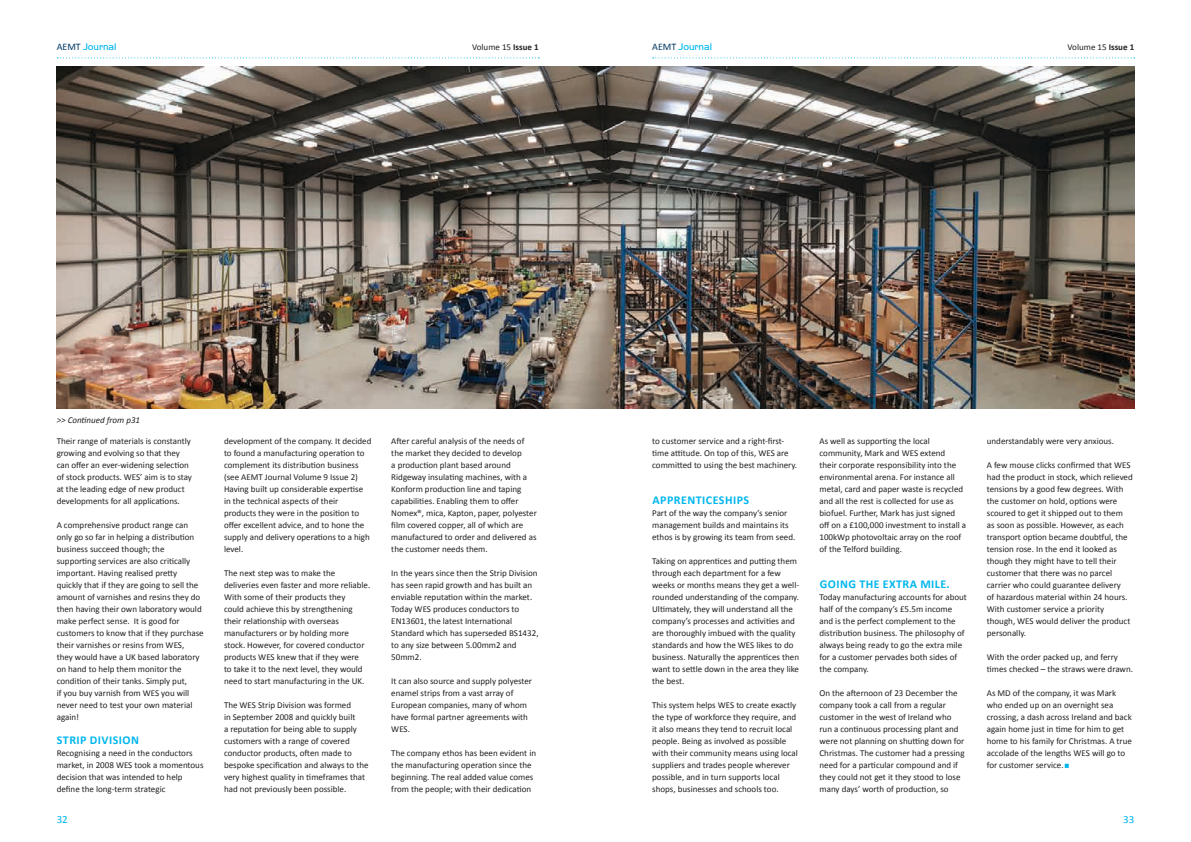
<style>
.page{position:relative;width:1191px;height:842px;background:#fff}
.page>*{position:absolute;margin:0;border:0;box-sizing:border-box;transform-origin:0 0}
.t1{font:700 12px "Calibri";letter-spacing:.04em;color:#00b6ef}
.t2{font:11px "Calibri";color:#00b6ef}
.t3{font:300 10px "Handel Gothic EF";color:#00b6ef}
.t4{font:9px/12px "Calibri";color:#231f20}
.t5{font:italic 9px "Calibri";color:#231f20}
.s1{font-family:"Calibri";font-weight:400;color:#003863}
.s2{font-weight:700}
.s3{color:#00b6ef}
</style>
<div class="page">
<svg style="left:57px;top:57px;width:482px;height:1px"></svg>
<svg style="left:652px;top:57px;width:482px;height:1px"></svg>
<img style="left:57px;top:67px;width:1077px;height:341px">
<p class="t3" style="left:57px;top:41px;width:61px"><span class="s1">AEMT</span> Journal</p>
<p class="t4" style="left:472px;top:41px;width:68px">Volume 15 <span class="s2">Issue 1</span></p>
<p class="t3" style="left:652px;top:41px;width:61px"><span class="s1">AEMT</span> Journal</p>
<p class="t4" style="left:1067px;top:41px;width:68px">Volume 15 <span class="s2">Issue 1</span></p>
<p class="t5" style="left:57px;top:414px;width:85px">&gt;&gt; Continued from p31</p>
<p class="t4" style="left:57px;top:435px;width:137px">Their range of materials is constantly growing and evolving so that they can offer an ever-widening selection of stock products. WES’ aim is to stay at the leading edge of new product developments for all applications.</p>
<p class="t4" style="left:57px;top:519px;width:148px">A comprehensive product range can only go so far in helping a distribution business succeed though; the supporting services are also critically important. Having realised pretty quickly that if they are going to sell the amount of varnishes and resins they do then having their own laboratory would make perfect sense. It is good for customers to know that if they purchase their varnishes or resins from WES,<br>they would have a UK based laboratory on hand to help them monitor the condition of their tanks. Simply put,<br>if you buy varnish from WES you will never need to test your own material again!</p>
<p class="t1" style="left:57px;top:732px;width:84px">STRIP DIVISION</p>
<p class="t4" style="left:57px;top:747px;width:148px">Recognising a need in the conductors market, in 2008 WES took a momentous decision that was intended to help define the long-term strategic</p>
<p class="t4" style="left:224px;top:435px;width:149px">development of the company. It decided to found a manufacturing operation to complement its distribution business (see AEMT Journal Volume 9 Issue 2)</p>
<p class="t4" style="left:224px;top:483px;width:147px">Having built up considerable expertise in the technical aspects of their products they were in the position to offer excellent advice, and to hone the supply and delivery operations to a high level.</p>
<p class="t4" style="left:224px;top:567px;width:148px">The next step was to make the deliveries even faster and more reliable.<br>With some of their products they<br>could achieve this by strengthening their relationship with overseas manufacturers or by holding more stock. However, for covered conductor products WES knew that if they were<br>to take it to the next level, they would need to start manufacturing in the UK.</p>
<p class="t4" style="left:224px;top:699px;width:146px">The WES Strip Division was formed<br>in September 2008 and quickly built<br>a reputation for being able to supply customers with a range of covered conductor products, often made to bespoke specification and always to the very highest quality in timeframes that had not previously been possible.</p>
<p class="t4" style="left:391px;top:435px;width:147px">After careful analysis of the needs of the market they decided to develop<br>a production plant based around Ridgeway insulating machines, with a Konform production line and taping capabilities. Enabling them to offer Nomex®, mica, Kapton, paper, polyester film covered copper, all of which are manufactured to order and delivered as the customer needs them.</p>
<p class="t4" style="left:391px;top:567px;width:149px">In the years since then the Strip Division has seen rapid growth and has built an enviable reputation within the market.<br>Today WES produces conductors to<br>EN13601, the latest International<br>Standard which has superseded BS1432, to any size between 5.00mm2 and<br>50mm2.</p>
<p class="t4" style="left:391px;top:675px;width:142px">It can also source and supply polyester enamel strips from a vast array of<br>European companies, many of whom have formal partner agreements with<br>WES.</p>
<p class="t4" style="left:391px;top:747px;width:146px">The company ethos has been evident in the manufacturing operation since the beginning. The real added value comes from the people; with their dedication</p>
<p class="t4" style="left:652px;top:435px;width:146px">to customer service and a right-first&shy;time attitude. On top of this, WES are committed to using the best machinery.</p>
<p class="t1" style="left:652px;top:492px;width:98px">APPRENTICESHIPS</p>
<p class="t4" style="left:652px;top:507px;width:145px">Part of the way the company’s senior management builds and maintains its ethos is by growing its team from seed.</p>
<p class="t4" style="left:652px;top:555px;width:148px">Taking on apprentices and putting them through each department for a few weeks or months means they get a well&shy;rounded understanding of the company.<br>Ultimately, they will understand all the company’s processes and activities and are thoroughly imbued with the quality standards and how the WES likes to do business. Naturally the apprentices then want to settle down in the area they like the best.</p>
<p class="t4" style="left:652px;top:699px;width:147px">This system helps WES to create exactly the type of workforce they require, and it also means they tend to recruit local people. Being as involved as possible with their community means using local suppliers and trades people wherever possible, and in turn supports local shops, businesses and schools too.</p>
<p class="t4" style="left:819px;top:435px;width:148px">As well as supporting the local community, Mark and WES extend<br>their corporate responsibility into the environmental arena. For instance all metal, card and paper waste is recycled and all the rest is collected for use as biofuel. Further, Mark has just signed off on a £100,000 investment to install a 100kWp photovoltaic array on the roof of the Telford building.</p>
<p class="t1" style="left:819px;top:576px;width:132px">GOING THE EXTRA MILE.</p>
<p class="t4" style="left:819px;top:591px;width:149px">Today manufacturing accounts for about half of the company’s £5.5m income and is the perfect complement to the distribution business. The philosophy of always being ready to go the extra mile for a customer pervades both sides of the company.</p>
<p class="t4" style="left:819px;top:687px;width:147px">On the afternoon of 23 December the company took a call from a regular customer in the west of Ireland who run a continuous processing plant and were not planning on shutting down for Christmas. The customer had a pressing need for a particular compound and if they could not get it they stood to lose many days’ worth of production, so</p>
<p class="t4" style="left:986px;top:435px;width:129px">understandably were very anxious.</p>
<p class="t4" style="left:986px;top:459px;width:147px">A few mouse clicks confirmed that WES had the product in stock, which relieved tensions by a good few degrees. With the customer on hold, options were scoured to get it shipped out to them as soon as possible. However, as each transport option became doubtful, the tension rose. In the end it looked as though they might have to tell their customer that there was no parcel carrier who could guarantee delivery<br>of hazardous material within 24 hours.<br>With customer service a priority though, WES would deliver the product personally.</p>
<p class="t4" style="left:986px;top:651px;width:148px">With the order packed up, and ferry times checked – the straws were drawn.</p>
<p class="t4" style="left:986px;top:687px;width:147px">As MD of the company, it was Mark who ended up on an overnight sea crossing, a dash across Ireland and back again home just in time for him to get home to his family for Christmas. A true accolade of the lengths WES will go to for customer service.<span class="s3">▪</span></p>
<p class="t2" style="left:57px;top:812px;width:13px">32</p>
<p class="t2" style="left:1123px;top:812px;width:13px">33</p>
</div>
